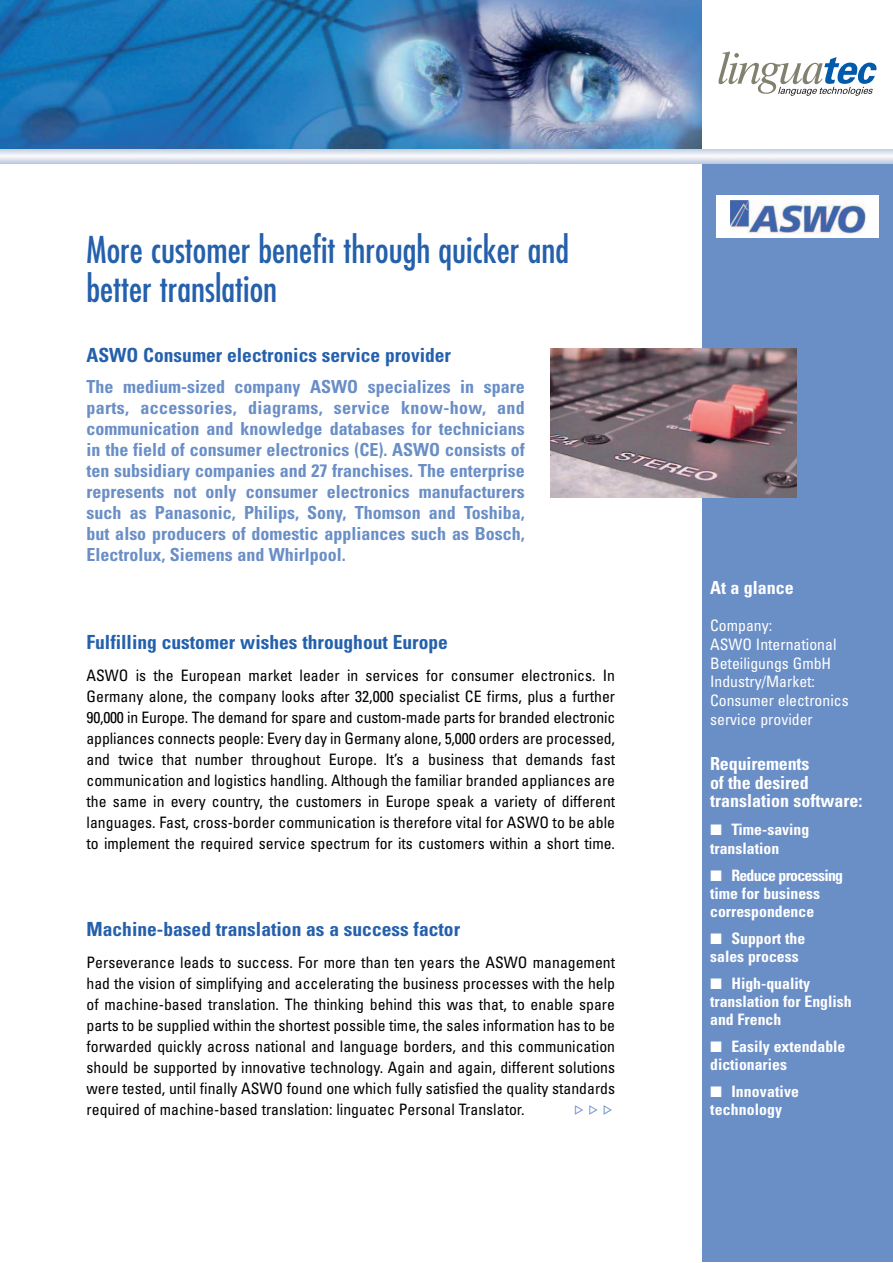
<style>
.page{position:relative;width:893px;height:1263px;background:#fff}
.page>*{position:absolute;margin:0;border:0;box-sizing:border-box;transform-origin:0 0}
.t1{font:condensed 36px/39px "Futura";color:#2460ac}
.t2{font:700 condensed 19.5px "Univers";color:#2460ac}
.t3{font:700 condensed 18px/21px "Univers";color:#6a8ec6;text-align:justify}
.t4{font:700 condensed 18px/18.8px "Univers";color:#fff}
.t5{font:condensed 15.75px/21px "Univers";color:#000001;text-align:justify}
.t6{font:700 condensed 15.75px/18px "Univers";color:#fff}
.t7{font:condensed 15.75px/18.8px "Univers";color:#fff}
</style>
<div class="page">
<img style="left:0;top:0;width:702px;height:149px">
<div style="left:702px;top:157px;width:190px;height:1104px;background:#6a8ec6"></div>
<img style="left:0;top:149px;width:892px;height:14px">
<div style="left:716px;top:195px;width:163px;height:43px;background:#fff"></div>
<img style="left:731px;top:200px;width:135px;height:34px">
<img style="left:550px;top:348px;width:247px;height:149px">
<svg style="left:718px;top:52px;width:158px;height:44px"></svg>
<h1 class="t1" style="left:87px;top:230px;width:484px">More customer benefit through quicker and better translation</h1>
<p class="t2" style="left:87px;top:343px;width:366px">ASWO Consumer electronics service provider</p>
<p class="t3" style="left:87px;top:376px;width:440px">The medium-sized company ASWO specializes in spare parts, accessories, diagrams, service know-how, and communication and knowledge databases for technicians in the field of consumer electronics (CE). ASWO consists of ten subsidiary companies and 27 franchises. The enterprise represents not only consumer electronics manufacturers such as Panasonic, Philips, Sony, Thomson and Toshiba, but also producers of domestic appliances such as Bosch, Electrolux, Siemens and Whirlpool.</p>
<p class="t2" style="left:87px;top:630px;width:363px">Fulfilling customer wishes throughout Europe</p>
<p class="t5" style="left:87px;top:664px;width:530px">ASWO is the European market leader in services for consumer electronics. In Germany alone, the company looks after 32,000 specialist CE firms, plus a further 90,000 in Europe. The demand for spare and custom-made parts for branded electronic appliances connects people: Every day in Germany alone, 5,000 orders are processed, and twice that number throughout Europe. It’s a business that demands fast communication and logistics handling. Although the familiar branded appliances are the same in every country, the customers in Europe speak a variety of different languages. Fast, cross-border communication is therefore vital for ASWO to be able to implement the required service spectrum for its customers within a short time.</p>
<p class="t2" style="left:87px;top:917px;width:375px">Machine-based translation as a success factor</p>
<p class="t5" style="left:87px;top:951px;width:530px">Perseverance leads to success. For more than ten years the ASWO management had the vision of simplifying and accelerating the business processes with the help of machine-based translation. The thinking behind this was that, to enable spare parts to be supplied within the shortest possible time, the sales information has to be forwarded quickly across national and language borders, and this communication should be supported by innovative technology. Again and again, different solutions were tested, until finally ASWO found one which fully satisfied the quality standards required of machine-based translation: linguatec Personal Translator.</p>
<p class="t4" style="left:710px;top:578px;width:85px">At a glance</p>
<p class="t7" style="left:710px;top:616px;width:140px">Company:<br>ASWO International<br>Beteiligungs GmbH<br>Industry/Market:<br>Consumer electronics service provider</p>
<p class="t4" style="left:710px;top:754px;width:154px">Requirements<br>of the desired translation software:</p>
<p class="t6" style="left:710px;top:820px;width:101px;line-height:18.8px">■ Time-saving translation</p>
<p class="t6" style="left:710px;top:866px;width:135px">■ Reduce processing time for business correspondence</p>
<p class="t6" style="left:710px;top:929px;width:97px">■ Support the sales process</p>
<p class="t6" style="left:710px;top:974px;width:143px">■ High-quality translation for English and French</p>
<p class="t6" style="left:710px;top:1037px;width:137px">■ Easily extendable dictionaries</p>
<p class="t6" style="left:710px;top:1082px;width:91px">■ Innovative technology</p>
</div>
